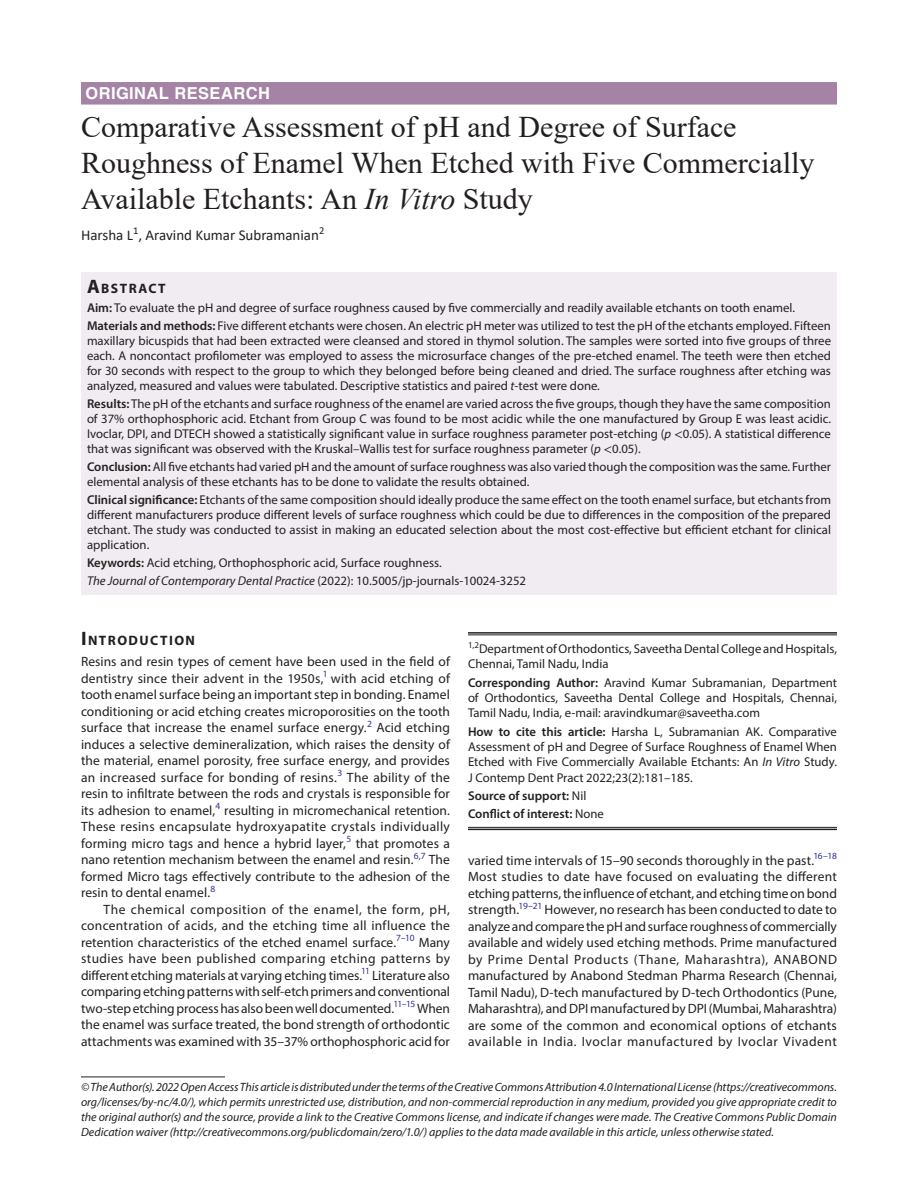
<style>
.page{position:relative;width:918px;height:1188px;background:#fff}
.page>*{position:absolute;margin:0;border:0;box-sizing:border-box;transform-origin:0 0}
.t1{font:30px/36px "Times New Roman";color:#231f20}
.ArticleType{font:700 16.5px "Helvetica LT Std";letter-spacing:.025em;color:#fff}
.AuthorName{font:15px "Calibri";color:#231f20}
.Head-1-first{font:700 13.65px "Myriad Pro";letter-spacing:.105em;color:#231f20}
.AbstractTitle{font:700 13.65px "Myriad Pro";letter-spacing:.105em;color:#231f20}
.Para-Indent{font:13.5px/16.5px "Myriad Pro";letter-spacing:.03em;color:#231f20;text-align:justify}
.Para-NoIndent{font:13.5px/16.5px "Myriad Pro";letter-spacing:.005em;color:#231f20;text-align:justify}
.Abstract-Para-first{font:12.75px/15px "Myriad Pro";color:#231f20;text-align:justify}
.How_to_Cite{font:12.75px/15.3px "Myriad Pro";color:#231f20;text-align:justify}
.Corresponding_Author{font:12.75px/15.3px "Myriad Pro";color:#231f20;text-align:justify}
.Affiliation-first{font:12.75px/15.3px "Myriad Pro";color:#231f20}
.JT_DOI{font:italic 12.75px "Myriad Pro";color:#231f20}
.Keywords{font:12.75px "Myriad Pro";color:#231f20}
.COI{font:600 12.75px "Myriad Pro";color:#231f20}
.Source{font:600 12.75px "Myriad Pro";color:#231f20}
.FootNote{font:italic 12px/15px "Myriad Pro";color:#231f20;text-align:justify}
.s1{font-style:italic}
.s2{font-size:19.5px}
.s3{font-weight:600}
.s4{font-family:"STIX General"}
.s5{font-style:normal}
.s6{font-weight:400}
</style>
<div class="page">
<div style="left:81px;top:82px;width:756px;height:23px;background:#a483a5"></div>
<div style="left:81px;top:272px;width:756px;height:26px;background:#f0ecf1"></div>
<div style="left:81px;top:297px;width:756px;height:24px;background:#f0ecf1"></div>
<div style="left:81px;top:315px;width:756px;height:84px;background:#f0ecf1"></div>
<div style="left:81px;top:393px;width:756px;height:70px;background:#f0ecf1"></div>
<div style="left:81px;top:456px;width:756px;height:39px;background:#f0ecf1"></div>
<div style="left:81px;top:489px;width:756px;height:69px;background:#f0ecf1"></div>
<div style="left:81px;top:552px;width:756px;height:24px;background:#f0ecf1"></div>
<div style="left:81px;top:570px;width:756px;height:24px;background:#f0ecf1"></div>
<hr style="left:81px;top:1077px;width:144px;height:1px;background:#231f20">
<hr style="left:468px;top:632px;width:369px;height:2px;background:#231f20">
<hr style="left:468px;top:635px;width:369px;height:1px;background:#231f20">
<hr style="left:468px;top:827px;width:369px;height:1px;background:#231f20">
<hr style="left:468px;top:829px;width:369px;height:1px;background:#231f20">
<p class="ArticleType" style="left:86px;top:83px;width:186px">ORIGINAL RESEARCH</p>
<p class="t1" style="left:81px;top:108px;width:735px">Comparative Assessment of pH and Degree of Surface<br>Roughness of Enamel When Etched with Five Commercially<br>Available Etchants: An <span class="s1">In Vitro</span> Study</p>
<p class="AuthorName" style="left:81px;top:225px;width:245px">Harsha L<sup>1</sup>, Aravind Kumar Subramanian<sup>2</sup></p>
<p class="AbstractTitle" style="left:87px;top:279px;width:80px"><span class="s2">A</span>BSTRACT</p>
<p class="Abstract-Para-first" style="left:87px;top:300px;width:710px"><span class="s3">Aim:</span> To evaluate the pH and degree of surface roughness caused by five commercially and readily available etchants on tooth enamel.</p>
<p class="Abstract-Para-first" style="left:87px;top:318px;width:746px"><span class="s3">Materials and methods:</span> Five different etchants were chosen. An electric pH meter was utilized to test the pH of the etchants employed. Fifteen maxillary bicuspids that had been extracted were cleansed and stored in thymol solution. The samples were sorted into five groups of three each. A noncontact profilometer was employed to assess the microsurface changes of the pre-etched enamel. The teeth were then etched for 30 seconds with respect to the group to which they belonged before being cleaned and dried. The surface roughness after etching was analyzed, measured and values were tabulated. Descriptive statistics and paired <span class="s1">t</span>-test were done.</p>
<p class="Abstract-Para-first" style="left:87px;top:396px;width:746px"><span class="s3">Results:</span> The pH of the etchants and surface roughness of the enamel are varied across the five groups, though they have the same composition of 37% orthophosphoric acid. Etchant from Group C was found to be most acidic while the one manufactured by Group E was least acidic.<br>Ivoclar, DPI, and DTECH showed a statistically significant value in surface roughness parameter post-etching (<span class="s1">p</span> <span class="s4">&lt;</span>0.05). A statistical difference that was significant was observed with the Kruskal–Wallis test for surface roughness parameter (<span class="s1">p</span> <span class="s4">&lt;</span>0.05).</p>
<p class="Abstract-Para-first" style="left:87px;top:459px;width:746px"><span class="s3">Conclusion:</span> All five etchants had varied pH and the amount of surface roughness was also varied though the composition was the same. Further elemental analysis of these etchants has to be done to validate the results obtained.</p>
<p class="Abstract-Para-first" style="left:87px;top:492px;width:746px"><span class="s3">Clinical significance:</span> Etchants of the same composition should ideally produce the same effect on the tooth enamel surface, but etchants from different manufacturers produce different levels of surface roughness which could be due to differences in the composition of the prepared etchant. The study was conducted to assist in making an educated selection about the most cost-effective but efficient etchant for clinical application.</p>
<p class="Keywords" style="left:87px;top:555px;width:356px"><span class="s3">Keywords:</span> Acid etching, Orthophosphoric acid, Surface roughness.</p>
<p class="JT_DOI" style="left:87px;top:573px;width:441px">The Journal of Contemporary Dental Practice <span class="s5">(2022): 10.5005/jp-journals-10024-3252</span></p>
<p class="Head-1-first" style="left:81px;top:632px;width:116px"><span class="s2">I</span>NTRODUCTION</p>
<p class="Para-NoIndent" style="left:81px;top:653px;width:371px">Resins and resin types of cement have been used in the field of dentistry since their advent in the 1950s,<sup>1</sup> with acid etching of tooth enamel surface being an important step in bonding. Enamel conditioning or acid etching creates microporosities on the tooth surface that increase the enamel surface energy.<sup>2</sup> Acid etching induces a selective demineralization, which raises the density of the material, enamel porosity, free surface energy, and provides an increased surface for bonding of resins.<sup>3</sup> The ability of the resin to infiltrate between the rods and crystals is responsible for its adhesion to enamel,<sup>4</sup> resulting in micromechanical retention.<br>These resins encapsulate hydroxyapatite crystals individually forming micro tags and hence a hybrid layer,<sup>5</sup> that promotes a nano retention mechanism between the enamel and resin.<sup>6,7</sup> The formed Micro tags effectively contribute to the adhesion of the resin to dental enamel.<sup>8</sup></p>
<p class="Para-Indent" style="left:81px;top:901px;width:371px;text-indent:22px">The chemical composition of the enamel, the form, pH, concentration of acids, and the etching time all influence the retention characteristics of the etched enamel surface.<sup>7–10</sup> Many studies have been published comparing etching patterns by different etching materials at varying etching times.<sup>11</sup> Literature also comparing etching patterns with self-etch primers and conventional two-step etching process has also been well documented.<sup>11–15</sup> When the enamel was surface treated, the bond strength of orthodontic attachments was examined with 35–37% orthophosphoric acid for</p>
<p class="Affiliation-first" style="left:468px;top:641px;width:371px"><sup>1,2</sup>Department of Orthodontics, Saveetha Dental College and Hospitals,<br>Chennai, Tamil Nadu, India</p>
<p class="Corresponding_Author" style="left:468px;top:675px;width:370px"><span class="s3">Corresponding Author:</span> Aravind Kumar Subramanian, Department of Orthodontics, Saveetha Dental College and Hospitals, Chennai, Tamil Nadu, India, e-mail: aravindkumar@saveetha.com</p>
<p class="How_to_Cite" style="left:468px;top:723px;width:371px"><span class="s3">How to cite this article:</span> Harsha L, Subramanian AK. Comparative Assessment of pH and Degree of Surface Roughness of Enamel When Etched with Five Commercially Available Etchants: An <span class="s1">In Vitro</span> Study.<br>J Contemp Dent Pract 2022;23(2):181–185.</p>
<p class="Source" style="left:468px;top:787px;width:120px">Source of support: <span class="s6">Nil</span></p>
<p class="COI" style="left:468px;top:806px;width:137px">Conflict of interest: <span class="s6">None</span></p>
<p class="Para-Indent" style="left:468px;top:852px;width:371px">varied time intervals of 15–90 seconds thoroughly in the past.<sup>16–18<br></sup>Most studies to date have focused on evaluating the different etching patterns, the influence of etchant, and etching time on bond strength.<sup>19–21</sup> However, no research has been conducted to date to analyze and compare the pH and surface roughness of commercially available and widely used etching methods. Prime manufactured by Prime Dental Products (Thane, Maharashtra), ANABOND manufactured by Anabond Stedman Pharma Research (Chennai, Tamil Nadu), D-tech manufactured by D-tech Orthodontics (Pune, Maharashtra), and DPI manufactured by DPI (Mumbai, Maharashtra) are some of the common and economical options of etchants available in India. Ivoclar manufactured by Ivoclar Vivadent</p>
<p class="FootNote" style="left:81px;top:1079px;width:758px">© The Author(s). 2022 Open Access This article is distributed under the terms of the Creative Commons Attribution 4.0 International License (https://creativecommons. org/licenses/by-nc/4.0/), which permits unrestricted use, distribution, and non-commercial reproduction in any medium, provided you give appropriate credit to the original author(s) and the source, provide a link to the Creative Commons license, and indicate if changes were made. The Creative Commons Public Domain Dedication waiver (http://creativecommons.org/publicdomain/zero/1.0/) applies to the data made available in this article, unless otherwise stated.</p>
</div>
